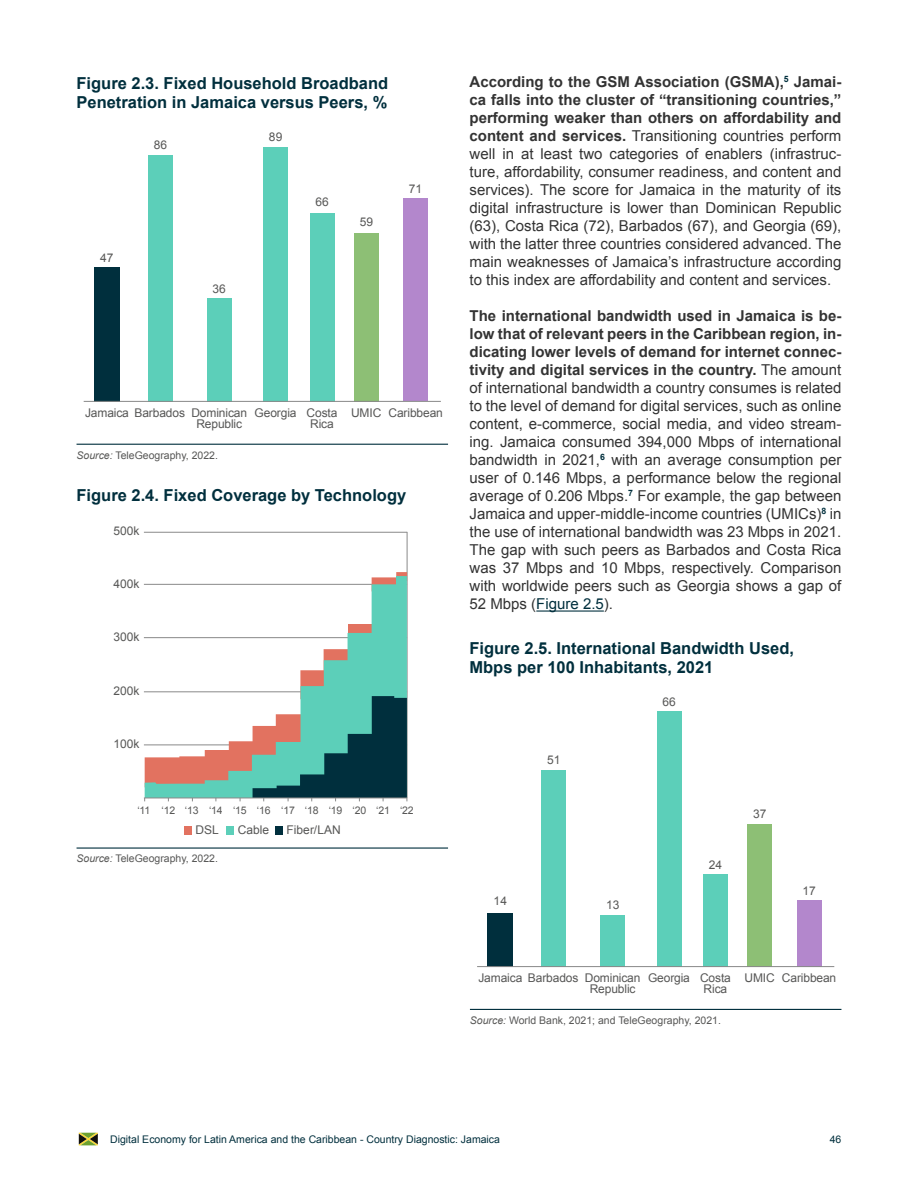
<style>
.page{position:relative;width:918px;height:1188px;background:#fff}
.page>*{position:absolute;margin:0;border:0;box-sizing:border-box;transform-origin:0 0}
.t1{font:700 16.5px/19.5px "Arial";color:#002f3d}
.t2{font:15px/18px "Arial";color:#333;text-align:justify}
.t3{font:12px/10.8px "Arial";letter-spacing:-.01em;color:#575756}
.t4{font:10.5px "Arial";color:#575756}
.t5{font:10.5px "Arial";color:#002f3d}
.s1{font-style:italic}
.s2{font-weight:700}
.s3{color:#002f3d}
</style>
<div class="page">
<svg style="left:79px;top:1133px;width:19px;height:13px"></svg>
<hr style="left:536px;top:610px;width:68px;height:2px;background:#002f3d">
<hr style="left:77px;top:444px;width:371px;height:1px;background:#002f3d">
<div style="left:94px;top:267px;width:26px;height:134px;background:#002f3d"></div>
<div style="left:148px;top:155px;width:24px;height:246px;background:#5ccfb9"></div>
<div style="left:207px;top:298px;width:25px;height:103px;background:#5ccfb9"></div>
<div style="left:263px;top:147px;width:25px;height:254px;background:#5ccfb9"></div>
<div style="left:310px;top:213px;width:24px;height:188px;background:#5ccfb9"></div>
<div style="left:354px;top:233px;width:25px;height:168px;background:#8dbf75"></div>
<div style="left:403px;top:199px;width:25px;height:202px;background:#b387cc"></div>
<hr style="left:84px;top:401px;width:357px;height:1px;background:#898989">
<hr style="left:470px;top:1009px;width:371px;height:1px;background:#002f3d">
<div style="left:488px;top:913px;width:25px;height:54px;background:#002f3d"></div>
<div style="left:541px;top:770px;width:25px;height:197px;background:#5ccfb9"></div>
<div style="left:600px;top:915px;width:25px;height:52px;background:#5ccfb9"></div>
<div style="left:657px;top:711px;width:24px;height:256px;background:#5ccfb9"></div>
<div style="left:703px;top:874px;width:25px;height:93px;background:#5ccfb9"></div>
<div style="left:748px;top:824px;width:24px;height:143px;background:#8dbf75"></div>
<div style="left:797px;top:900px;width:24px;height:67px;background:#b387cc"></div>
<hr style="left:477px;top:966px;width:357px;height:1px;background:#898989">
<hr style="left:77px;top:847px;width:371px;height:2px;background:#002f3d">
<div style="left:184px;top:826px;width:8px;height:8px;background:#e27260"></div>
<div style="left:226px;top:826px;width:8px;height:8px;background:#5ccfb9"></div>
<div style="left:275px;top:826px;width:8px;height:8px;background:#002f3d"></div>
<hr style="left:144px;top:637px;width:263px;height:1px;background:#898989">
<hr style="left:144px;top:584px;width:263px;height:1px;background:#898989">
<hr style="left:144px;top:532px;width:263px;height:1px;background:#898989">
<hr style="left:407px;top:532px;width:1px;height:266px;background:#898989">
<svg style="left:396px;top:572px;width:11px;height:4px"></svg>
<svg style="left:145px;top:576px;width:262px;height:73px"></svg>
<svg style="left:144px;top:649px;width:264px;height:152px"></svg>
<p class="t1" style="left:77px;top:74px;width:313px">Figure 2.3. Fixed Household Broadband<br>Penetration in Jamaica versus Peers, %</p>
<p class="t3" style="left:154px;top:140px;width:15px">86</p>
<p class="t3" style="left:100px;top:252px;width:15px">47</p>
<p class="t3" style="left:213px;top:284px;width:15px">36</p>
<p class="t3" style="left:269px;top:131px;width:15px">89</p>
<p class="t3" style="left:315px;top:197px;width:15px">66</p>
<p class="t3" style="left:360px;top:217px;width:15px">59</p>
<p class="t3" style="left:409px;top:183px;width:15px">71</p>
<p class="t3" style="left:196px;top:408px;width:52px;text-indent:-111px">Jamaica Barbados Dominican<br>Republic</p>
<p class="t3" style="left:310px;top:408px;width:29px;text-indent:-56px">Georgia Costa<br>Rica</p>
<p class="t3" style="left:351px;top:408px;width:93px">UMIC Caribbean</p>
<p class="t4" style="left:77px;top:448px;width:143px"><span class="s1">Source:</span> TeleGeography, 2022.</p>
<p class="t1" style="left:77px;top:486px;width:331px">Figure 2.4. Fixed Coverage by Technology</p>
<p class="t3" style="left:113px;top:525px;width:28px">500k</p>
<p class="t3" style="left:113px;top:579px;width:28px">400k</p>
<p class="t3" style="left:113px;top:632px;width:28px">300k</p>
<p class="t3" style="left:113px;top:685px;width:28px">200k</p>
<p class="t3" style="left:113px;top:738px;width:28px">100k</p>
<p class="t4" style="left:137px;top:804px;width:278px">‘11 ‘12 ‘13 ‘14 ‘15 ‘16 ‘17 ‘18 ‘19 ‘20 ‘21 ‘22</p>
<p class="t3" style="left:196px;top:825px;width:25px">DSL</p>
<p class="t3" style="left:238px;top:825px;width:33px">Cable</p>
<p class="t3" style="left:287px;top:825px;width:56px">Fiber/LAN</p>
<p class="t4" style="left:77px;top:852px;width:143px"><span class="s1">Source:</span> TeleGeography, 2022.</p>
<p class="t2" style="left:470px;top:73px;width:373px"><span class="s2">According to the GSM Association (GSMA),</span><sup>5</sup> <span class="s2">Jamai&shy;ca falls into the cluster of “transitioning countries,” performing weaker than others on affordability and content and services.</span> Transitioning countries perform well in at least two categories of enablers (infrastruc&shy;ture, affordability, consumer readiness, and content and services). The score for Jamaica in the maturity of its digital infrastructure is lower than Dominican Republic (63), Costa Rica (72), Barbados (67), and Georgia (69), with the latter three countries considered advanced. The main weaknesses of Jamaica’s infrastructure according to this index are affordability and content and services.</p>
<p class="t2" style="left:470px;top:307px;width:373px"><span class="s2">The international bandwidth used in Jamaica is be&shy;low that of relevant peers in the Caribbean region, in&shy;dicating lower levels of demand for internet connec&shy;tivity and digital services in the country.</span> The amount of international bandwidth a country consumes is related to the level of demand for digital services, such as online content, e-commerce, social media, and video stream&shy;ing. Jamaica consumed 394,000 Mbps of international bandwidth in 2021,<sup>6</sup> with an average consumption per user of 0.146 Mbps, a performance below the regional average of 0.206 Mbps.<sup>7</sup> For example, the gap between Jamaica and upper-middle-income countries (UMICs)<sup>8</sup> in the use of international bandwidth was 23 Mbps in 2021.<br>The gap with such peers as Barbados and Costa Rica was 37 Mbps and 10 Mbps, respectively. Comparison with worldwide peers such as Georgia shows a gap of 52 Mbps (<span class="s3">Figure 2.5</span>).</p>
<p class="t1" style="left:469px;top:639px;width:326px">Figure 2.5. International Bandwidth Used,<br>Mbps per 100 Inhabitants, 2021</p>
<p class="t3" style="left:547px;top:755px;width:15px">51</p>
<p class="t3" style="left:494px;top:896px;width:15px">14</p>
<p class="t3" style="left:606px;top:900px;width:15px">13</p>
<p class="t3" style="left:662px;top:697px;width:15px">66</p>
<p class="t3" style="left:709px;top:860px;width:15px">24</p>
<p class="t3" style="left:753px;top:809px;width:15px">37</p>
<p class="t3" style="left:802px;top:885px;width:15px">17</p>
<p class="t3" style="left:590px;top:973px;width:52px;text-indent:-111px">Jamaica Barbados Dominican<br>Republic</p>
<p class="t3" style="left:704px;top:973px;width:29px;text-indent:-56px">Georgia Costa<br>Rica</p>
<p class="t3" style="left:744px;top:973px;width:93px">UMIC Caribbean</p>
<p class="t4" style="left:470px;top:1013px;width:252px"><span class="s1">Source:</span> World Bank, 2021; and TeleGeography, 2021.</p>
<p class="t5" style="left:110px;top:1132px;width:391px">Digital Economy for Latin America and the Caribbean - Country Diagnostic: Jamaica</p>
<p class="t5" style="left:830px;top:1132px;width:13px">46</p>
</div>
